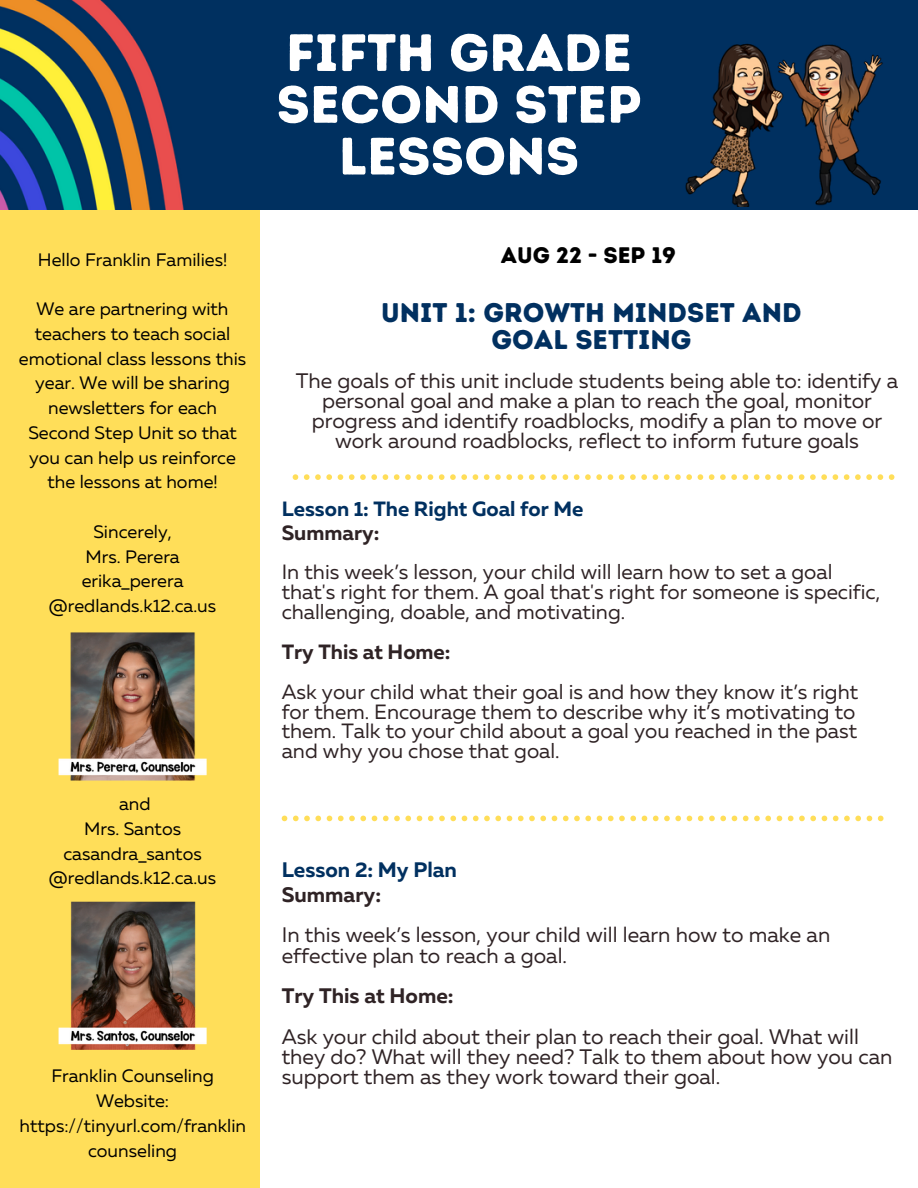
<style>
.page{position:relative;width:918px;height:1188px;background:#fff}
.page>*{position:absolute;margin:0;border:0;box-sizing:border-box;transform-origin:0 0}
.t1{font:52.5px/51.8px "Intro Rust Base";color:#fff;text-align:center}
.t2{font:27px/27px "Intro Rust Base";color:#013060;text-align:center}
.t3{font:22.5px "Intro Rust Base";color:#000}
.t4{font:21px/20.2px "Muller";color:#2f2325}
.t5{font:700 21px "Muller";color:#2f2325}
.t6{font:700 21px "Muller";color:#013060}
.t7{font:20.55px/20px "Muller";color:#2f2325}
.t8{font:700 20.55px "Muller";color:#013060}
.t9{font:700 20.55px "Muller";color:#2f2325}
.t10{font:18px/24.8px "Muller";color:#000;text-align:center}
</style>
<div class="page">
<div style="left:0;top:0;width:260px;height:1188px;background:#ffde59"></div>
<img style="left:58px;top:632px;width:149px;height:149px">
<img style="left:58px;top:901px;width:149px;height:149px">
<img style="left:0;top:0;width:918px;height:209px">
<img style="left:685px;top:2px;width:205px;height:205px">
<svg style="left:282px;top:816px;width:602px;height:5px"></svg>
<svg style="left:293px;top:474px;width:601px;height:6px"></svg>
<p class="t10" style="left:38px;top:248px;width:191px">Hello Franklin Families!</p>
<p class="t10" style="left:19px;top:298px;width:229px">We are partnering with teachers to teach social emotional class lessons this year. We will be sharing newsletters for each<br>Second Step Unit so that you can help us reinforce the lessons at home!</p>
<p class="t10" style="left:49px;top:521px;width:169px">Sincerely,<br>Mrs. Perera erika_perera @redlands.k12.ca.us</p>
<p class="t10" style="left:49px;top:793px;width:169px">and<br>Mrs. Santos casandra_santos @redlands.k12.ca.us</p>
<p class="t10" style="left:20px;top:1065px;width:228px">Franklin Counseling<br>Website: https://tinyurl.com/franklin counseling</p>
<h1 class="t1" style="left:276px;top:27px;width:367px">FIFTH GRADE<br>SECOND STEP<br>LESSONS</h1>
<p class="t3" style="left:501px;top:242px;width:177px">AUG 22 - SEP 19</p>
<p class="t2" style="left:381px;top:299px;width:422px">UNIT 1: GROWTH MINDSET AND<br>GOAL SETTING</p>
<p class="t4" style="left:296px;top:372px;width:604px;text-align:center">The goals of this unit include students being able to: identify a personal goal and make a plan to reach the goal, monitor progress and identify roadblocks, modify a plan to move or work around roadblocks, reflect to inform future goals</p>
<p class="t8" style="left:282px;top:500px;width:303px">Lesson 1: The Right Goal for Me</p>
<p class="t9" style="left:282px;top:524px;width:99px">Summary:</p>
<p class="t7" style="left:282px;top:564px;width:600px">In this week’s lesson, your child will learn how to set a goal that's right for them. A goal that's right for someone is specific, challenging, doable, and motivating.</p>
<p class="t9" style="left:282px;top:643px;width:170px">Try This at Home:</p>
<p class="t7" style="left:282px;top:683px;width:578px">Ask your child what their goal is and how they know it’s right for them. Encourage them to describe why it’s motivating to them. Talk to your child about a goal you reached in the past and why you chose that goal.</p>
<p class="t6" style="left:282px;top:861px;width:177px">Lesson 2: My Plan</p>
<p class="t5" style="left:282px;top:886px;width:101px">Summary:</p>
<p class="t4" style="left:282px;top:927px;width:550px">In this week’s lesson, your child will learn how to make an effective plan to reach a goal.</p>
<p class="t5" style="left:282px;top:987px;width:173px">Try This at Home:</p>
<p class="t4" style="left:282px;top:1028px;width:612px">Ask your child about their plan to reach their goal. What will they do? What will they need? Talk to them about how you can support them as they work toward their goal.</p>
</div>
